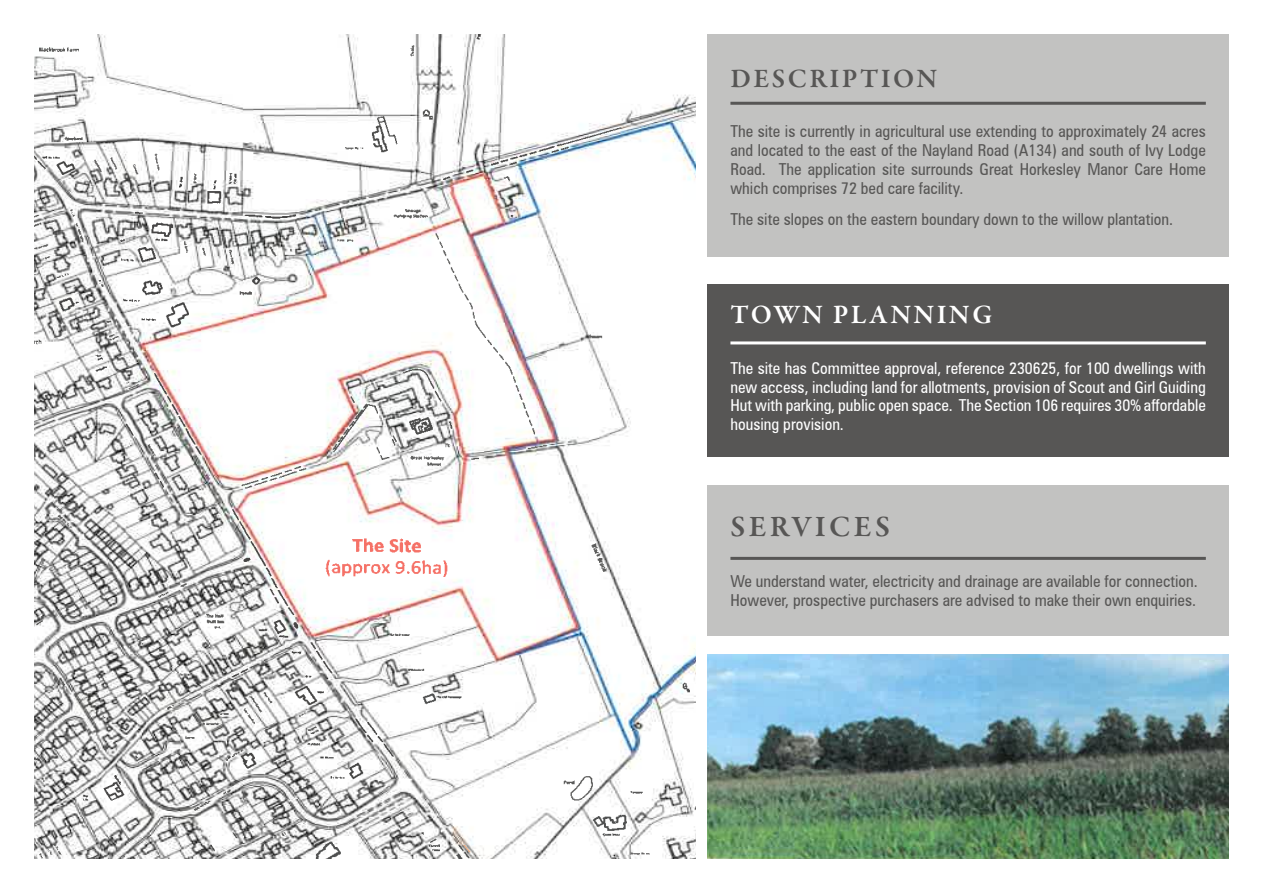
<style>
.page{position:relative;width:1263px;height:893px;background:#fff}
.page>*{position:absolute;margin:0;border:0;box-sizing:border-box;transform-origin:0 0}
.t1{font:600 30px "Garamond Premr Pro";letter-spacing:.11em;color:#575655}
.t2{font:600 27px "Garamond Premr Pro";letter-spacing:.085em;color:#fff}
.t3{font:600 27px "Garamond Premr Pro";letter-spacing:.09em;color:#575655}
.t4{font:16.5px/18.8px "Zurich Condensed BT";color:#575655}
.t5{font:16.5px/18.8px "Zurich Condensed BT";color:#fff;text-align:justify}
</style>
<div class="page">
<div style="left:707px;top:485px;width:522px;height:150px;background:#c2c2c1"></div>
<div style="left:707px;top:284px;width:522px;height:173px;background:#575655"></div>
<img style="left:34px;top:34px;width:661px;height:645px">
<img style="left:34px;top:204px;width:22px;height:76px">
<img style="left:90px;top:147px;width:74px;height:29px">
<img style="left:56px;top:176px;width:207px;height:318px">
<img style="left:177px;top:237px;width:60px;height:34px">
<img style="left:229px;top:503px;width:108px;height:176px">
<img style="left:368px;top:114px;width:257px;height:109px">
<img style="left:434px;top:228px;width:104px;height:209px">
<img style="left:34px;top:679px;width:661px;height:180px">
<img style="left:407px;top:441px;width:45px;height:29px">
<img style="left:400px;top:366px;width:44px;height:71px">
<img style="left:329px;top:394px;width:71px;height:71px">
<img style="left:266px;top:242px;width:29px;height:19px">
<img style="left:156px;top:579px;width:34px;height:24px">
<img style="left:96px;top:318px;width:26px;height:29px">
<img style="left:93px;top:351px;width:18px;height:24px">
<img style="left:324px;top:536px;width:125px;height:43px">
<img style="left:61px;top:299px;width:14px;height:14px">
<svg style="left:156px;top:218px;width:13px;height:10px"></svg>
<img style="left:460px;top:840px;width:13px;height:15px">
<img style="left:34px;top:617px;width:12px;height:19px">
<img style="left:34px;top:332px;width:12px;height:15px">
<img style="left:38px;top:774px;width:10px;height:14px">
<img style="left:34px;top:209px;width:20px;height:24px">
<img style="left:34px;top:840px;width:30px;height:19px">
<img style="left:56px;top:674px;width:13px;height:19px">
<img style="left:54px;top:513px;width:21px;height:19px">
<img style="left:35px;top:43px;width:47px;height:14px">
<img style="left:34px;top:133px;width:51px;height:47px">
<img style="left:80px;top:783px;width:13px;height:19px">
<img style="left:96px;top:275px;width:10px;height:15px">
<img style="left:98px;top:707px;width:18px;height:15px">
<img style="left:101px;top:769px;width:26px;height:33px">
<img style="left:116px;top:233px;width:14px;height:14px">
<img style="left:132px;top:750px;width:11px;height:14px">
<img style="left:124px;top:375px;width:19px;height:19px">
<img style="left:137px;top:636px;width:11px;height:14px">
<img style="left:145px;top:441px;width:21px;height:19px">
<img style="left:158px;top:603px;width:14px;height:14px">
<img style="left:164px;top:698px;width:13px;height:14px">
<img style="left:177px;top:171px;width:10px;height:19px">
<img style="left:190px;top:171px;width:10px;height:14px">
<img style="left:190px;top:798px;width:23px;height:19px">
<img style="left:200px;top:584px;width:13px;height:19px">
<img style="left:206px;top:840px;width:13px;height:15px">
<img style="left:203px;top:603px;width:24px;height:33px">
<img style="left:229px;top:831px;width:11px;height:28px">
<img style="left:227px;top:171px;width:13px;height:19px">
<img style="left:229px;top:655px;width:21px;height:29px">
<img style="left:237px;top:285px;width:18px;height:14px">
<img style="left:219px;top:745px;width:42px;height:29px">
<img style="left:279px;top:826px;width:10px;height:14px">
<img style="left:242px;top:209px;width:58px;height:14px">
<img style="left:289px;top:646px;width:16px;height:14px">
<img style="left:237px;top:460px;width:73px;height:34px">
<img style="left:305px;top:750px;width:32px;height:24px">
<img style="left:334px;top:233px;width:21px;height:14px">
<img style="left:342px;top:142px;width:23px;height:10px">
<img style="left:386px;top:631px;width:27px;height:10px">
<img style="left:407px;top:43px;width:11px;height:19px">
<img style="left:418px;top:826px;width:10px;height:14px">
<img style="left:405px;top:665px;width:23px;height:9px">
<img style="left:389px;top:204px;width:42px;height:19px">
<img style="left:421px;top:104px;width:15px;height:19px">
<img style="left:447px;top:418px;width:10px;height:14px">
<img style="left:468px;top:451px;width:15px;height:14px">
<svg style="left:473px;top:34px;width:13px;height:9px"></svg>
<img style="left:502px;top:171px;width:13px;height:14px">
<img style="left:525px;top:441px;width:24px;height:10px">
<img style="left:559px;top:774px;width:37px;height:28px">
<img style="left:586px;top:332px;width:18px;height:10px">
<img style="left:588px;top:541px;width:21px;height:33px">
<img style="left:622px;top:408px;width:8px;height:29px">
<div style="left:707px;top:34px;width:522px;height:222px;background:#c2c2c1"></div>
<hr style="left:730px;top:557px;width:476px;height:3px;background:#575655">
<hr style="left:730px;top:102px;width:476px;height:3px;background:#575655">
<hr style="left:730px;top:341px;width:476px;height:3px;background:#fff">
<img style="left:707px;top:655px;width:522px;height:204px">
<h2 class="t3" style="left:731px;top:62px;width:208px">DESCRIPTION</h2>
<p class="t4" style="left:730px;top:122px;width:477px;text-align:justify">The site is currently in agricultural use extending to approximately 24 acres and located to the east of the Nayland Road (A134) and south of Ivy Lodge Road. The application site surrounds Great Horkesley Manor Care Home which comprises 72 bed care facility.</p>
<p class="t4" style="left:730px;top:210px;width:444px">The site slopes on the eastern boundary down to the willow plantation.</p>
<h2 class="t2" style="left:731px;top:298px;width:263px">TOWN PLANNING</h2>
<p class="t5" style="left:730px;top:358px;width:477px">The site has Committee approval, reference 230625, for 100 dwellings with new access, including land for allotments, provision of Scout and Girl Guiding Hut with parking, public open space. The Section 106 requires 30% affordable housing provision.</p>
<h1 class="t1" style="left:731px;top:508px;width:161px">SERVICES</h1>
<p class="t4" style="left:730px;top:572px;width:469px">We understand water, electricity and drainage are available for connection.<br>However, prospective purchasers are advised to make their own enquiries.</p>
</div>
